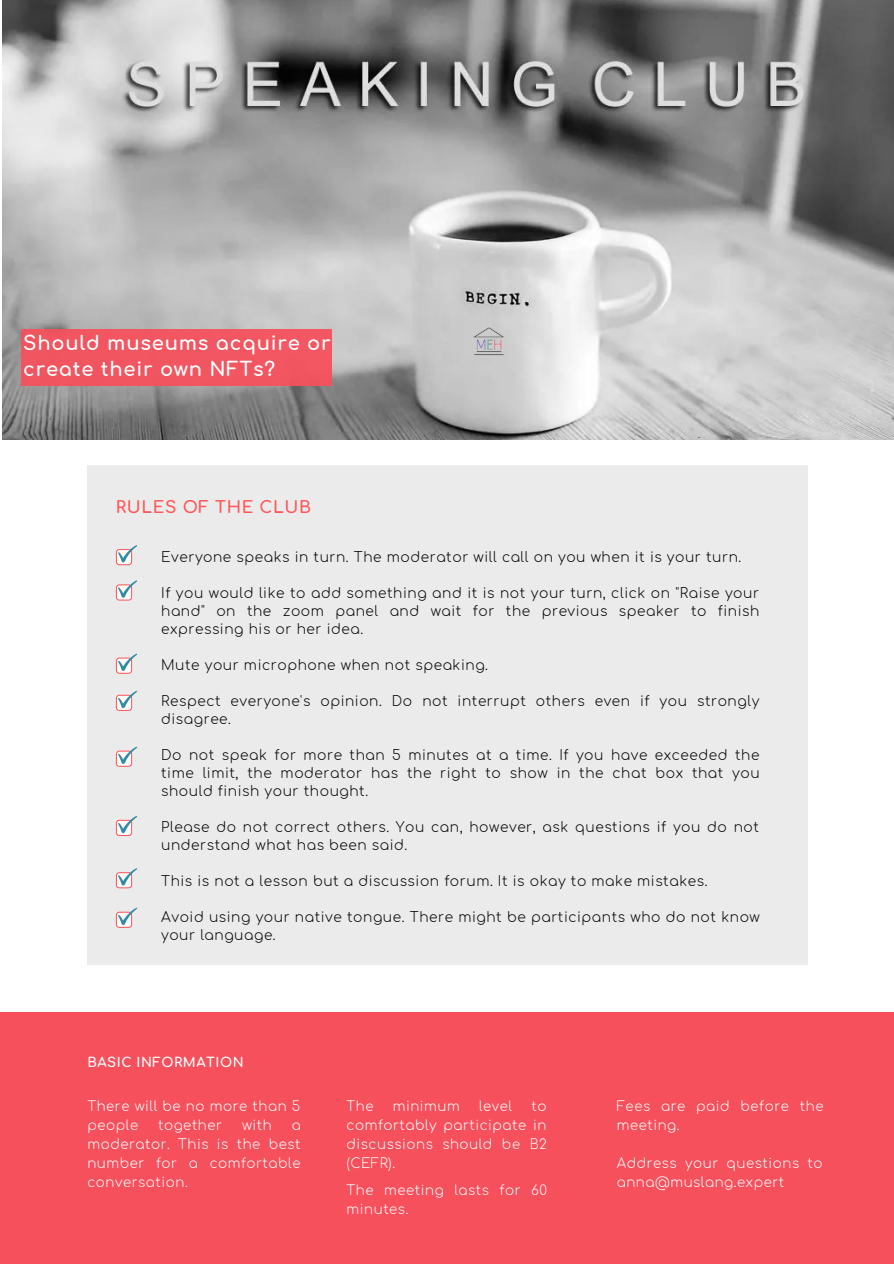
<style>
.page{position:relative;width:894px;height:1264px;background:#fff}
.page>*{position:absolute;margin:0;border:0;box-sizing:border-box;transform-origin:0 0}
.t1{font:700 19.5px/26px "Comfortaa";letter-spacing:.04em;color:#fff}
.t2{font:700 16.5px "Comfortaa";letter-spacing:.04em;color:#ff585a}
.t3{font:300 13.8px/18px "Comfortaa";letter-spacing:.04em;color:#000}
.t4{font:300 13.35px/19px "Comfortaa";letter-spacing:.04em;color:#fff}
.t5{font:700 13.2px "Comfortaa";letter-spacing:.04em;color:#fff}
</style>
<div class="page">
<div style="left:87px;top:465px;width:720px;height:499px;background:#ebebeb"></div>
<img style="left:2px;top:0;width:891px;height:439px">
<div style="left:21px;top:330px;width:310px;height:55px;background:#f6505c"></div>
<div style="left:0;top:1012px;width:893px;height:251px;background:#f6505c"></div>
<svg style="left:116px;top:545px;width:21px;height:20px"></svg>
<img style="left:468px;top:322px;width:43px;height:43px">
<svg style="left:116px;top:580px;width:21px;height:20px"></svg>
<svg style="left:116px;top:653px;width:21px;height:20px"></svg>
<svg style="left:116px;top:690px;width:21px;height:21px"></svg>
<svg style="left:116px;top:746px;width:21px;height:20px"></svg>
<svg style="left:116px;top:815px;width:21px;height:21px"></svg>
<svg style="left:116px;top:868px;width:21px;height:20px"></svg>
<svg style="left:116px;top:907px;width:21px;height:20px"></svg>
<p class="t1" style="left:23px;top:331px;width:309px">Should museums acquire or create their own NFTs?</p>
<p class="t2" style="left:116px;top:499px;width:197px">RULES OF THE CLUB</p>
<p class="t3" style="left:161px;top:548px;width:581px">Everyone speaks in turn. The moderator will call on you when it is your turn.</p>
<p class="t3" style="left:161px;top:584px;width:599px;text-align:justify">If you would like to add something and it is not your turn, click on "Raise your hand" on the zoom panel and wait for the previous speaker to finish expressing his or her idea.</p>
<p class="t3" style="left:161px;top:656px;width:328px">Mute your microphone when not speaking.</p>
<p class="t3" style="left:161px;top:692px;width:599px">Respect everyone's opinion. Do not interrupt others even if you strongly disagree.</p>
<p class="t3" style="left:161px;top:746px;width:600px;text-align:justify">Do not speak for more than 5 minutes at a time. If you have exceeded the time limit, the moderator has the right to show in the chat box that you should finish your thought.</p>
<p class="t3" style="left:161px;top:818px;width:599px">Please do not correct others. You can, however, ask questions if you do not understand what has been said.</p>
<p class="t3" style="left:161px;top:872px;width:547px">This is not a lesson but a discussion forum. It is okay to make mistakes.</p>
<p class="t3" style="left:161px;top:908px;width:600px">Avoid using your native tongue. There might be participants who do not know your language.</p>
<p class="t5" style="left:87px;top:1055px;width:158px">BASIC INFORMATION</p>
<p class="t4" style="left:87px;top:1097px;width:214px">There will be no more than 5 people</p>
<p class="t4" style="left:158px;top:1116px;width:65px">together</p>
<p class="t4" style="left:242px;top:1116px;width:31px">with</p>
<p class="t4" style="left:87px;top:1116px;width:215px;text-align:justify;text-indent:204px">a moderator. This is the best number for a comfortable conversation.</p>
<p class="t4" style="left:346px;top:1097px;width:28px">The</p>
<p class="t4" style="left:392px;top:1097px;width:69px">minimum</p>
<p class="t4" style="left:479px;top:1097px;width:35px">level</p>
<p class="t4" style="left:346px;top:1097px;width:202px;text-align:justify;text-indent:185px">to comfortably participate in discussions should be B2 (CEFR).</p>
<p class="t4" style="left:616px;top:1097px;width:208px">Fees are paid before the meeting.</p>
<p class="t4" style="left:616px;top:1154px;width:207px">Address your questions to anna@muslang.expert</p>
<p class="t4" style="left:346px;top:1181px;width:202px">The meeting lasts for 60 minutes.</p>
</div>
